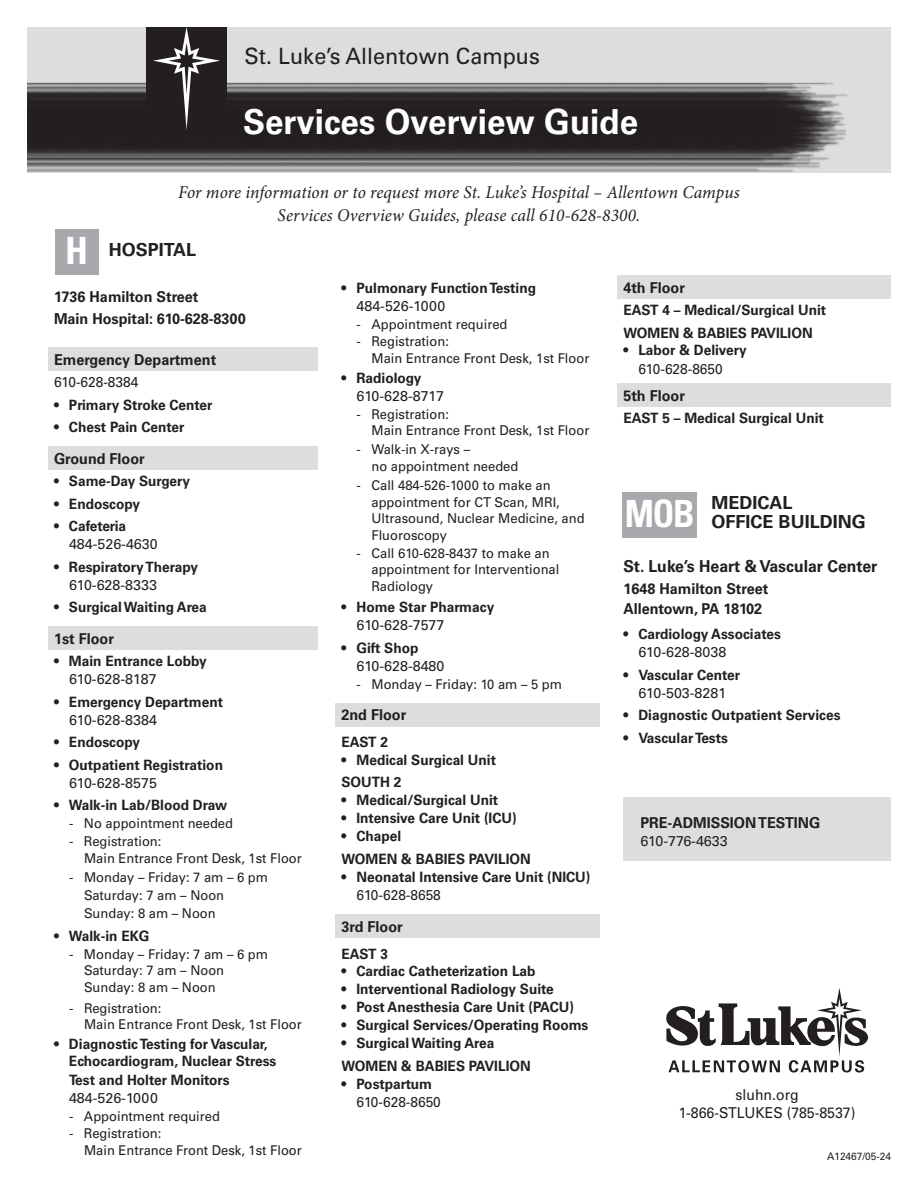
<style>
.page{position:relative;width:918px;height:1188px;background:#fff}
.page>*{position:absolute;margin:0;border:0;box-sizing:border-box;transform-origin:0 0}
.t1{font:700 34.5px "Univers LT Pro 65";color:#fff;scale:.96 1}
.t2{font:22.5px "Univers LT Pro 55 Roman";color:#231f20;scale:.96 1}
.t3{font:italic 18px/22.5px "Minion Pro";letter-spacing:.005em;color:#231f20;text-align:center}
.t4{font:700 18px/19.5px "Univers LT Pro 65";color:#231f20}
.t5{font:700 16.5px "Univers LT Pro 65";color:#231f20;scale:.96 1}
.t6{font:700 15px/22.5px "Univers LT Pro 65";color:#231f20;scale:.96 1}
.t7{font:15px/18px "Univers LT Pro 55 Roman";color:#231f20;text-align:center;scale:.94 1}
.t8{font:700 14.25px/22.5px "Univers LT Pro 65";color:#231f20;scale:.96 1}
.t9{font:14.25px "Univers LT Pro 55 Roman";color:#231f20}
.t10{font:14.25px "Univers LT Pro 55 Roman";color:#231f20;scale:.96 1}
.t11{font:13.5px/16.5px "Univers LT Pro 55 Roman";color:#231f20;scale:.96 1}
.t12{font:10.5px "Univers LT Pro 55 Roman";color:#231f20;scale:.96 1}
.s1{font-family:"Univers LT Pro";font-stretch:condensed;font-size:37.5px;color:#fff}
</style>
<div class="page">
<div style="left:623px;top:798px;width:268px;height:63px;background:#dcdddf"></div>
<svg style="left:666px;top:988px;width:202px;height:85px"></svg>
<div style="left:48px;top:348px;width:269px;height:23px;background:#dcdddf"></div>
<div style="left:48px;top:447px;width:269px;height:23px;background:#dcdddf"></div>
<div style="left:48px;top:627px;width:269px;height:23px;background:#dcdddf"></div>
<div style="left:27px;top:27px;width:864px;height:145px;background:#dcdddf"></div>
<img style="left:27px;top:82px;width:829px;height:91px">
<div style="left:146px;top:27px;width:81px;height:103px;background:#231f20"></div>
<svg style="left:153px;top:27px;width:67px;height:103px"></svg>
<div style="left:56px;top:229px;width:43px;height:46px;background:#a8a9ad"></div>
<div style="left:336px;top:703px;width:264px;height:23px;background:#dcdddf"></div>
<div style="left:336px;top:915px;width:264px;height:23px;background:#dcdddf"></div>
<div style="left:623px;top:492px;width:74px;height:46px;background:#a8a9ad"></div>
<div style="left:617px;top:276px;width:274px;height:23px;background:#dcdddf"></div>
<div style="left:617px;top:384px;width:274px;height:23px;background:#dcdddf"></div>
<h2 class="t2" style="left:244px;top:40px;width:309px">St. Luke’s Allentown Campus</h2>
<h1 class="t1" style="left:243px;top:98px;width:413px">Services Overview Guide</h1>
<p class="t3" style="left:178px;top:181px;width:563px">For more information or to request more St. Luke’s Hospital – Allentown Campus<br>Services Overview Guides, please call 610-628-8300.</p>
<p class="t4" style="left:65px;top:239px;width:133px"><span class="s1">H</span> HOSPITAL</p>
<p class="t6" style="left:54px;top:284px;width:201px">1736 Hamilton Street<br>Main Hospital: 610-628-8300</p>
<p class="t6" style="left:54px;top:347px;width:171px">Emergency Department</p>
<p class="t10" style="left:54px;top:372px;width:89px">610-628-8384</p>
<p class="t8" style="left:54px;top:393px;width:167px">• Primary Stroke Center</p>
<p class="t8" style="left:54px;top:415px;width:137px">• Chest Pain Center</p>
<p class="t6" style="left:54px;top:446px;width:96px">Ground Floor</p>
<p class="t8" style="left:54px;top:469px;width:143px">• Same-Day Surgery</p>
<p class="t8" style="left:54px;top:492px;width:91px">• Endoscopy</p>
<p class="t8" style="left:54px;top:514px;width:77px">• Cafeteria</p>
<p class="t9" style="left:69px;top:534px;width:90px">484-526-4630</p>
<p class="t8" style="left:54px;top:555px;width:152px">• Respiratory Therapy</p>
<p class="t9" style="left:69px;top:575px;width:89px">610-628-8333</p>
<p class="t8" style="left:54px;top:595px;width:161px">• Surgical Waiting Area</p>
<p class="t6" style="left:54px;top:626px;width:64px">1st Floor</p>
<p class="t8" style="left:54px;top:649px;width:161px">• Main Entrance Lobby</p>
<p class="t9" style="left:69px;top:669px;width:89px">610-628-8187</p>
<p class="t8" style="left:54px;top:690px;width:178px">• Emergency Department</p>
<p class="t9" style="left:69px;top:710px;width:89px">610-628-8384</p>
<p class="t8" style="left:54px;top:730px;width:91px">• Endoscopy</p>
<p class="t8" style="left:54px;top:753px;width:178px">• Outpatient Registration</p>
<p class="t9" style="left:69px;top:773px;width:89px">610-628-8575</p>
<p class="t8" style="left:54px;top:793px;width:182px">• Walk-in Lab/Blood Draw</p>
<p class="t11" style="left:69px;top:814px;width:172px">- No appointment needed</p>
<p class="t11" style="left:84px;top:832px;width:229px;text-indent:-15px">- Registration:<br>Main Entrance Front Desk, 1st Floor</p>
<p class="t11" style="left:84px;top:868px;width:193px;line-height:18px;text-indent:-15px">- Monday – Friday: 7 am – 6 pm<br>Saturday: 7 am – Noon<br>Sunday: 8 am – Noon</p>
<p class="t8" style="left:54px;top:924px;width:101px">• Walk-in EKG</p>
<p class="t11" style="left:84px;top:945px;width:193px;text-indent:-15px">- Monday – Friday: 7 am – 6 pm<br>Saturday: 7 am – Noon<br>Sunday: 8 am – Noon</p>
<p class="t11" style="left:84px;top:999px;width:229px;text-indent:-15px">- Registration:<br>Main Entrance Front Desk, 1st Floor</p>
<p class="t8" style="left:69px;top:1034px;width:218px;line-height:18px;text-indent:-15px">• Diagnostic Testing for Vascular,<br>Echocardiogram, Nuclear Stress<br>Test and Holter Monitors</p>
<p class="t9" style="left:69px;top:1088px;width:91px">484-526-1000</p>
<p class="t11" style="left:69px;top:1107px;width:159px">- Appointment required</p>
<p class="t11" style="left:84px;top:1125px;width:229px;text-indent:-15px">- Registration:<br>Main Entrance Front Desk, 1st Floor</p>
<p class="t8" style="left:342px;top:276px;width:204px">• Pulmonary Function Testing</p>
<p class="t9" style="left:357px;top:296px;width:91px">484-526-1000</p>
<p class="t11" style="left:357px;top:315px;width:159px">- Appointment required</p>
<p class="t11" style="left:372px;top:333px;width:229px;text-indent:-15px">- Registration:<br>Main Entrance Front Desk, 1st Floor</p>
<p class="t8" style="left:342px;top:366px;width:85px">• Radiology</p>
<p class="t9" style="left:357px;top:386px;width:89px">610-628-8717</p>
<p class="t11" style="left:372px;top:405px;width:229px;text-indent:-15px">- Registration:<br>Main Entrance Front Desk, 1st Floor</p>
<p class="t11" style="left:372px;top:441px;width:155px;text-indent:-15px">- Walk-in X-rays –<br>no appointment needed</p>
<p class="t11" style="left:372px;top:477px;width:224px;text-indent:-15px">- Call 484-526-1000 to make an appointment for CT Scan, MRI,<br>Ultrasound, Nuclear Medicine, and<br>Fluoroscopy</p>
<p class="t11" style="left:372px;top:544px;width:197px;text-indent:-15px">- Call 610-628-8437 to make an appointment for Interventional<br>Radiology</p>
<p class="t8" style="left:342px;top:595px;width:161px">• Home Star Pharmacy</p>
<p class="t9" style="left:357px;top:615px;width:89px">610-628-7577</p>
<p class="t8" style="left:342px;top:636px;width:82px">• Gift Shop</p>
<p class="t9" style="left:357px;top:656px;width:89px">610-628-8480</p>
<p class="t11" style="left:357px;top:675px;width:216px">- Monday – Friday: 10 am – 5 pm</p>
<p class="t6" style="left:342px;top:703px;width:69px">2nd Floor</p>
<p class="t8" style="left:342px;top:730px;width:50px">EAST 2</p>
<p class="t8" style="left:342px;top:748px;width:162px">• Medical Surgical Unit<br>SOUTH 2</p>
<p class="t8" style="left:342px;top:788px;width:165px">• Medical/Surgical Unit</p>
<p class="t8" style="left:342px;top:806px;width:184px">• Intensive Care Unit (ICU)</p>
<p class="t8" style="left:342px;top:824px;width:199px">• Chapel<br>WOMEN &amp; BABIES PAVILION</p>
<p class="t8" style="left:342px;top:865px;width:261px">• Neonatal Intensive Care Unit (NICU)</p>
<p class="t10" style="left:357px;top:885px;width:89px">610-628-8658</p>
<p class="t6" style="left:342px;top:914px;width:65px">3rd Floor</p>
<p class="t8" style="left:342px;top:942px;width:50px">EAST 3</p>
<p class="t8" style="left:342px;top:959px;width:204px">• Cardiac Catheterization Lab</p>
<p class="t8" style="left:342px;top:977px;width:223px">• Interventional Radiology Suite</p>
<p class="t8" style="left:342px;top:995px;width:244px">• Post Anesthesia Care Unit (PACU)</p>
<p class="t8" style="left:342px;top:1013px;width:259px">• Surgical Services/Operating Rooms</p>
<p class="t8" style="left:342px;top:1031px;width:199px">• Surgical Waiting Area<br>WOMEN &amp; BABIES PAVILION</p>
<p class="t8" style="left:342px;top:1072px;width:96px">• Postpartum</p>
<p class="t10" style="left:357px;top:1092px;width:89px">610-628-8650</p>
<p class="t6" style="left:623px;top:275px;width:66px">4th Floor</p>
<p class="t8" style="left:623px;top:298px;width:213px">EAST 4 – Medical/Surgical Unit<br>WOMEN &amp; BABIES PAVILION</p>
<p class="t8" style="left:623px;top:338px;width:130px">• Labor &amp; Delivery</p>
<p class="t10" style="left:638px;top:359px;width:89px">610-628-8650</p>
<p class="t6" style="left:623px;top:383px;width:66px">5th Floor</p>
<p class="t8" style="left:623px;top:406px;width:210px">EAST 5 – Medical Surgical Unit</p>
<p class="t4" style="left:625px;top:491px;width:242px;text-indent:87px">MEDICAL<br><span class="s1">MOB</span> OFFICE BUILDING</p>
<p class="t5" style="left:623px;top:554px;width:266px">St. Luke’s Heart &amp; Vascular Center</p>
<p class="t6" style="left:623px;top:578px;width:152px;line-height:19.5px">1648 Hamilton Street<br>Allentown, PA 18102</p>
<p class="t8" style="left:623px;top:622px;width:166px">• Cardiology Associates</p>
<p class="t9" style="left:638px;top:642px;width:89px">610-628-8038</p>
<p class="t8" style="left:623px;top:663px;width:123px">• Vascular Center</p>
<p class="t9" style="left:638px;top:683px;width:89px">610-503-8281</p>
<p class="t8" style="left:623px;top:703px;width:228px">• Diagnostic Outpatient Services</p>
<p class="t8" style="left:623px;top:726px;width:110px">• Vascular Tests</p>
<p class="t6" style="left:640px;top:811px;width:189px">PRE-ADMISSION TESTING</p>
<p class="t9" style="left:640px;top:831px;width:89px">610-776-4633</p>
<p class="t7" style="left:679px;top:1085px;width:189px">sluhn.org<br>1-866-STLUKES (785-8537)</p>
<p class="t12" style="left:827px;top:1149px;width:68px">A12467/05-24</p>
</div>
